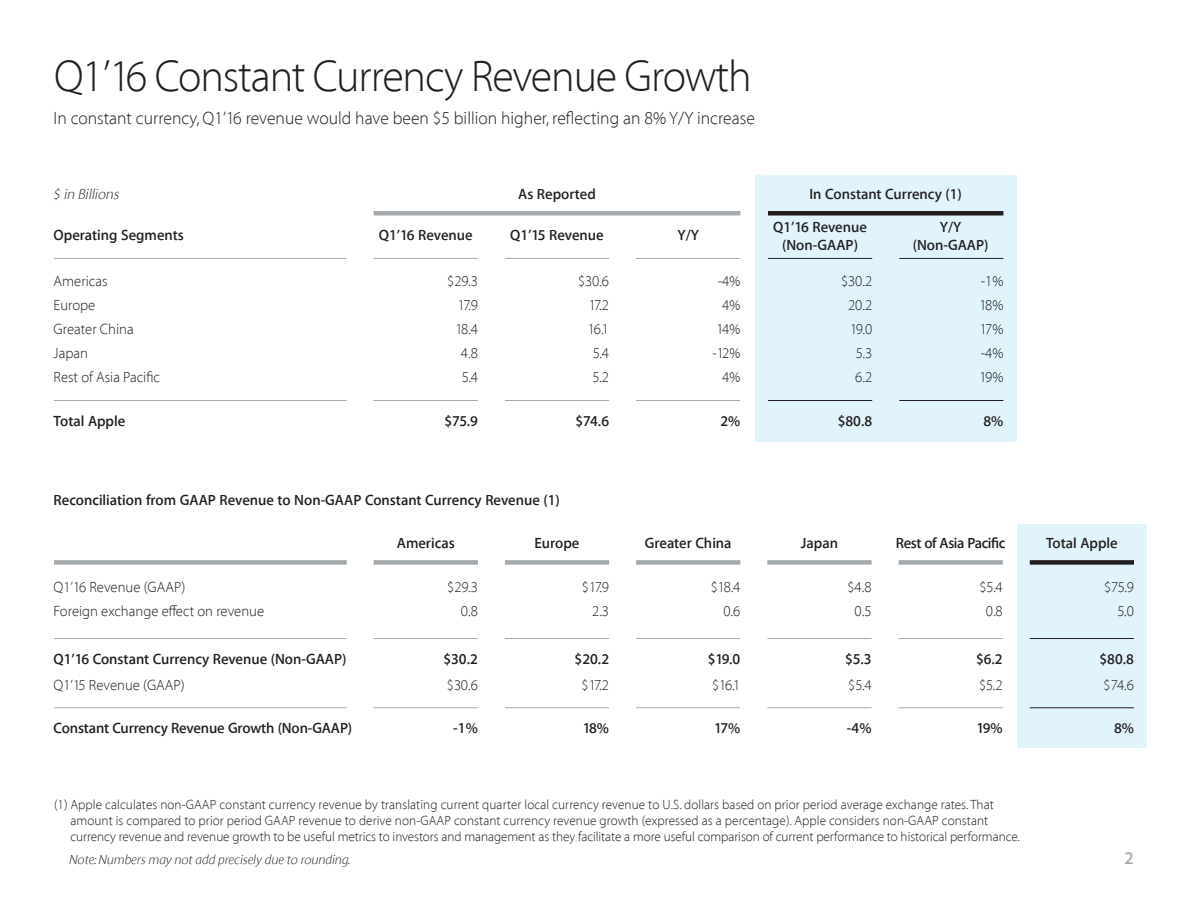
<style>
.page{position:relative;width:1188px;height:918px;background:#fff}
.page>*{position:absolute;margin:0;border:0;box-sizing:border-box;transform-origin:0 0}
.t1{font:100 45px "Myriad Set Pro";letter-spacing:-.025em;color:#231f20}
.t2{font:100 18px "Myriad Set Pro";color:#231f20}
.t3{font:600 18px "Myriad Set Pro";color:#a3a9ad}
.t4{font:600 15px "Myriad Set Pro";color:#231f20}
.t5{font:100 15px "Myriad Set Pro";color:#231f20}
.t6{font:600 15px "Myriad Set Pro";letter-spacing:-.025em;color:#231f20}
.t7{font:italic 100 15px "Myriad Set Pro";color:#231f20}
.t8{font:100 13.5px/16.2px "Myriad Set Pro";letter-spacing:.005em;color:#231f20}
.t9{font:italic 100 13.5px "Myriad Set Pro";color:#231f20}
</style>
<div class="page">
<div style="left:755px;top:175px;width:261px;height:266px;background:#e1f4fc"></div>
<div style="left:1017px;top:524px;width:129px;height:224px;background:#e1f4fc"></div>
<hr style="left:54px;top:258px;width:293px;height:1px;background:#a3a9ad">
<hr style="left:54px;top:400px;width:293px;height:1px;background:#a3a9ad">
<hr style="left:54px;top:638px;width:293px;height:1px;background:#a3a9ad">
<div style="left:54px;top:560px;width:293px;height:5px;background:#a3a9ad"></div>
<hr style="left:54px;top:707px;width:293px;height:1px;background:#a3a9ad">
<hr style="left:374px;top:258px;width:104px;height:1px;background:#a3a9ad">
<hr style="left:374px;top:400px;width:104px;height:1px;background:#a3a9ad">
<div style="left:374px;top:560px;width:104px;height:5px;background:#a3a9ad"></div>
<hr style="left:374px;top:707px;width:104px;height:1px;background:#a3a9ad">
<hr style="left:374px;top:638px;width:104px;height:1px;background:#a3a9ad">
<div style="left:374px;top:211px;width:366px;height:5px;background:#a3a9ad"></div>
<div style="left:768px;top:211px;width:235px;height:5px;background:#231f20"></div>
<hr style="left:505px;top:258px;width:104px;height:1px;background:#a3a9ad">
<hr style="left:505px;top:400px;width:104px;height:1px;background:#a3a9ad">
<div style="left:505px;top:560px;width:104px;height:5px;background:#a3a9ad"></div>
<hr style="left:505px;top:707px;width:104px;height:1px;background:#a3a9ad">
<hr style="left:505px;top:638px;width:104px;height:1px;background:#a3a9ad">
<hr style="left:768px;top:258px;width:104px;height:1px;background:#231f20">
<hr style="left:768px;top:400px;width:104px;height:1px;background:#231f20">
<div style="left:899px;top:560px;width:104px;height:5px;background:#a3a9ad"></div>
<hr style="left:899px;top:707px;width:104px;height:1px;background:#a3a9ad">
<hr style="left:899px;top:638px;width:104px;height:1px;background:#a3a9ad">
<hr style="left:636px;top:258px;width:104px;height:1px;background:#a3a9ad">
<hr style="left:636px;top:400px;width:104px;height:1px;background:#a3a9ad">
<div style="left:636px;top:560px;width:104px;height:5px;background:#a3a9ad"></div>
<hr style="left:636px;top:707px;width:104px;height:1px;background:#a3a9ad">
<hr style="left:636px;top:638px;width:104px;height:1px;background:#a3a9ad">
<div style="left:767px;top:560px;width:105px;height:5px;background:#a3a9ad"></div>
<hr style="left:767px;top:707px;width:105px;height:1px;background:#a3a9ad">
<hr style="left:767px;top:638px;width:105px;height:1px;background:#a3a9ad">
<hr style="left:899px;top:258px;width:104px;height:1px;background:#231f20">
<hr style="left:899px;top:400px;width:104px;height:1px;background:#231f20">
<div style="left:1030px;top:560px;width:104px;height:5px;background:#231f20"></div>
<hr style="left:1030px;top:707px;width:104px;height:1px;background:#231f20">
<hr style="left:1030px;top:638px;width:104px;height:1px;background:#231f20">
<p class="t1" style="left:54px;top:42px;width:699px">Q1’16 Constant Currency Revenue Growth</p>
<p class="t2" style="left:54px;top:104px;width:703px">In constant currency, Q1’16 revenue would have been $5 billion higher, reflecting an 8% Y/Y increase</p>
<p class="t7" style="left:54px;top:183px;width:67px">$ in Billions</p>
<p class="t4" style="left:518px;top:182px;width:79px">As Reported</p>
<p class="t4" style="left:809px;top:182px;width:154px">In Constant Currency (1)</p>
<p class="t4" style="left:54px;top:224px;width:132px">Operating Segments</p>
<p class="t4" style="left:379px;top:224px;width:95px">Q1’16 Revenue</p>
<p class="t4" style="left:510px;top:224px;width:95px">Q1’15 Revenue</p>
<p class="t4" style="left:677px;top:224px;width:23px">Y/Y</p>
<p class="t4" style="left:773px;top:216px;width:95px">Q1’16 Revenue</p>
<p class="t4" style="left:782px;top:234px;width:77px">(Non-GAAP)</p>
<p class="t4" style="left:940px;top:216px;width:23px">Y/Y</p>
<p class="t4" style="left:913px;top:234px;width:77px">(Non-GAAP)</p>
<p class="t5" style="left:54px;top:269px;width:55px">Americas</p>
<p class="t5" style="left:54px;top:293px;width:43px">Europe</p>
<p class="t5" style="left:54px;top:317px;width:82px">Greater China</p>
<p class="t5" style="left:54px;top:341px;width:36px">Japan</p>
<p class="t5" style="left:54px;top:365px;width:108px">Rest of Asia Pacific</p>
<p class="t5" style="left:447px;top:269px;width:32px">$29.3</p>
<p class="t5" style="left:458px;top:293px;width:21px">17.9</p>
<p class="t5" style="left:455px;top:317px;width:24px">18.4</p>
<p class="t5" style="left:461px;top:341px;width:18px">4.8</p>
<p class="t5" style="left:462px;top:365px;width:18px">5.4</p>
<p class="t5" style="left:578px;top:269px;width:33px">$30.6</p>
<p class="t5" style="left:589px;top:293px;width:22px">17.2</p>
<p class="t5" style="left:588px;top:317px;width:23px">16.1</p>
<p class="t5" style="left:593px;top:341px;width:18px">5.4</p>
<p class="t5" style="left:593px;top:365px;width:18px">5.2</p>
<p class="t5" style="left:718px;top:269px;width:24px">-4%</p>
<p class="t5" style="left:722px;top:293px;width:20px">4%</p>
<p class="t5" style="left:716px;top:317px;width:25px">14%</p>
<p class="t5" style="left:712px;top:341px;width:29px">-12%</p>
<p class="t5" style="left:722px;top:365px;width:20px">4%</p>
<p class="t5" style="left:841px;top:269px;width:33px">$30.2</p>
<p class="t5" style="left:848px;top:293px;width:26px">20.2</p>
<p class="t5" style="left:850px;top:317px;width:24px">19.0</p>
<p class="t5" style="left:856px;top:341px;width:18px">5.3</p>
<p class="t5" style="left:855px;top:365px;width:19px">6.2</p>
<p class="t5" style="left:981px;top:269px;width:24px">-1%</p>
<p class="t5" style="left:980px;top:293px;width:25px">18%</p>
<p class="t5" style="left:980px;top:317px;width:25px">17%</p>
<p class="t5" style="left:981px;top:341px;width:24px">-4%</p>
<p class="t5" style="left:980px;top:365px;width:25px">19%</p>
<p class="t4" style="left:54px;top:409px;width:73px">Total Apple</p>
<p class="t4" style="left:444px;top:409px;width:35px">$75.9</p>
<p class="t4" style="left:575px;top:409px;width:35px">$74.6</p>
<p class="t4" style="left:720px;top:409px;width:21px">2%</p>
<p class="t4" style="left:838px;top:409px;width:36px">$80.8</p>
<p class="t4" style="left:984px;top:409px;width:21px">8%</p>
<p class="t4" style="left:54px;top:488px;width:508px">Reconciliation from GAAP Revenue to Non-GAAP Constant Currency Revenue (1)</p>
<p class="t5" style="left:54px;top:576px;width:133px">Q1’16 Revenue (GAAP)</p>
<p class="t5" style="left:54px;top:600px;width:212px">Foreign exchange effect on revenue</p>
<p class="t4" style="left:54px;top:647px;width:295px">Q1’16 Constant Currency Revenue (Non-GAAP)</p>
<p class="t5" style="left:54px;top:673px;width:133px">Q1’15 Revenue (GAAP)</p>
<p class="t4" style="left:54px;top:717px;width:300px">Constant Currency Revenue Growth (Non-GAAP)</p>
<p class="t4" style="left:397px;top:532px;width:59px">Americas</p>
<p class="t4" style="left:535px;top:532px;width:46px">Europe</p>
<p class="t4" style="left:645px;top:532px;width:88px">Greater China</p>
<p class="t4" style="left:801px;top:532px;width:39px">Japan</p>
<p class="t6" style="left:896px;top:532px;width:111px">Rest of Asia Pacific</p>
<p class="t4" style="left:1046px;top:532px;width:73px">Total Apple</p>
<p class="t5" style="left:447px;top:576px;width:32px">$29.3</p>
<p class="t5" style="left:461px;top:600px;width:18px">0.8</p>
<p class="t4" style="left:443px;top:647px;width:36px">$30.2</p>
<p class="t5" style="left:447px;top:673px;width:33px">$30.6</p>
<p class="t4" style="left:453px;top:717px;width:26px">-1%</p>
<p class="t5" style="left:582px;top:576px;width:29px">$17.9</p>
<p class="t5" style="left:592px;top:600px;width:18px">2.3</p>
<p class="t4" style="left:575px;top:647px;width:36px">$20.2</p>
<p class="t5" style="left:582px;top:673px;width:29px">$17.2</p>
<p class="t4" style="left:583px;top:717px;width:28px">18%</p>
<p class="t5" style="left:711px;top:576px;width:31px">$18.4</p>
<p class="t5" style="left:723px;top:600px;width:18px">0.6</p>
<p class="t4" style="left:708px;top:647px;width:34px">$19.0</p>
<p class="t5" style="left:712px;top:673px;width:30px">$16.1</p>
<p class="t4" style="left:714px;top:717px;width:28px">17%</p>
<p class="t5" style="left:847px;top:576px;width:26px">$4.8</p>
<p class="t5" style="left:855px;top:600px;width:18px">0.5</p>
<p class="t4" style="left:845px;top:647px;width:28px">$5.3</p>
<p class="t5" style="left:848px;top:673px;width:25px">$5.4</p>
<p class="t4" style="left:847px;top:717px;width:26px">-4%</p>
<p class="t5" style="left:979px;top:576px;width:25px">$5.4</p>
<p class="t5" style="left:986px;top:600px;width:18px">0.8</p>
<p class="t4" style="left:976px;top:647px;width:28px">$6.2</p>
<p class="t5" style="left:979px;top:673px;width:25px">$5.2</p>
<p class="t4" style="left:977px;top:717px;width:28px">19%</p>
<p class="t5" style="left:1104px;top:576px;width:31px">$75.9</p>
<p class="t5" style="left:1117px;top:600px;width:18px">5.0</p>
<p class="t4" style="left:1100px;top:647px;width:36px">$80.8</p>
<p class="t5" style="left:1104px;top:673px;width:32px">$74.6</p>
<p class="t4" style="left:1114px;top:717px;width:21px">8%</p>
<p class="t8" style="left:70px;top:795px;width:951px;text-indent:-16px">(1) Apple calculates non-GAAP constant currency revenue by translating current quarter local currency revenue to U.S. dollars based on prior period average exchange rates. That amount is compared to prior period GAAP revenue to derive non-GAAP constant currency revenue growth (expressed as a percentage). Apple considers non-GAAP constant currency revenue and revenue growth to be useful metrics to investors and management as they facilitate a more useful comparison of current performance to historical performance.</p>
<p class="t9" style="left:69px;top:849px;width:283px">Note: Numbers may not add precisely due to rounding.</p>
<h2 class="t3" style="left:1125px;top:844px;width:11px">2</h2>
</div>
